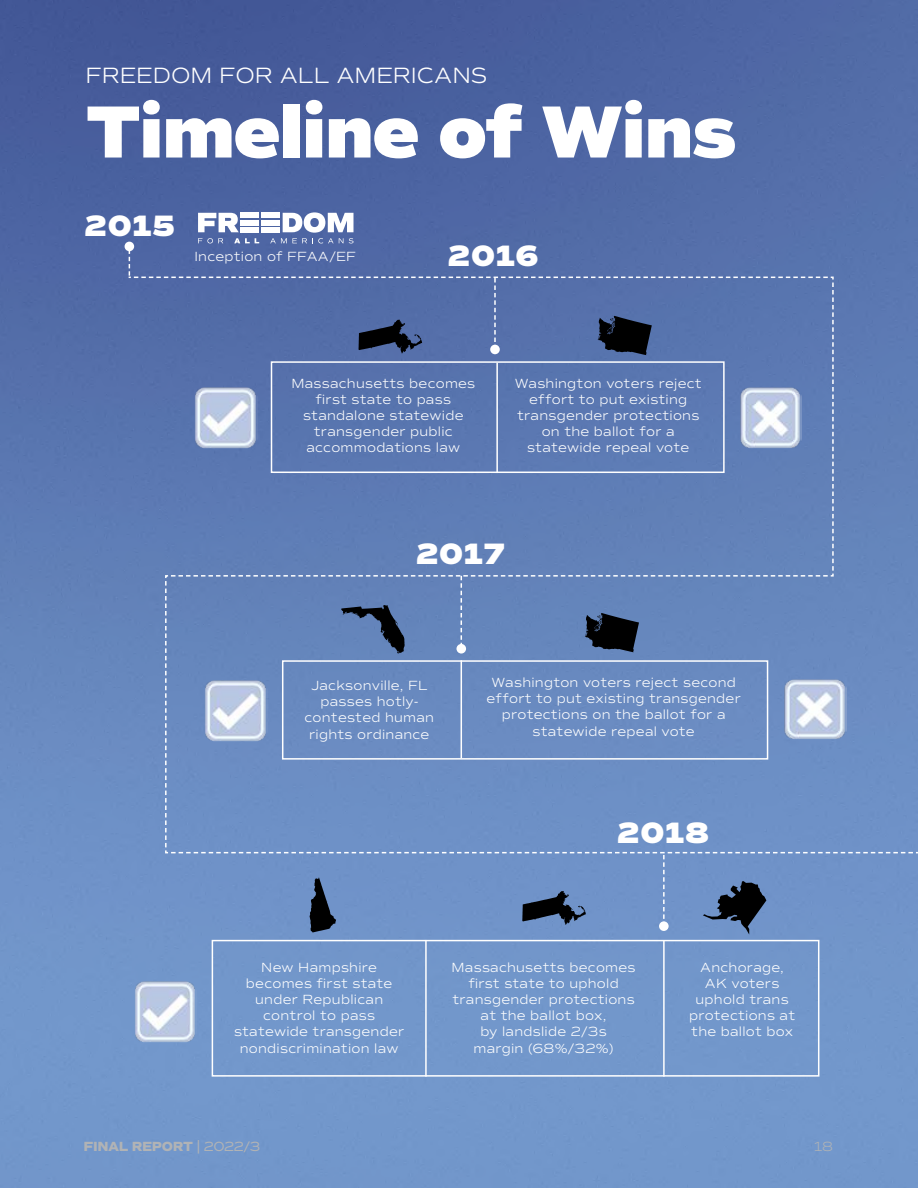
<style>
.page{position:relative;width:918px;height:1188px;background:#fff}
.page>*{position:absolute;margin:0;border:0;box-sizing:border-box;transform-origin:0 0}
.t1{font:800 75px "Commuters Sans";letter-spacing:-.03em;color:#fff}
.t2{font:800 30px "Commuters Sans";letter-spacing:.02em;color:#fff}
.t3{font:300 22.5px "Commuters Sans";color:#fff}
.t4{font:300 13.5px/16.2px "Commuters Sans";letter-spacing:.02em;color:#fff;text-align:center}
.t5{font:800 13.5px "Commuters Sans";letter-spacing:-.03em;color:#b1b3b5}
.t6{font:300 13.5px "Commuters Sans";color:#b1b3b5}
.s1{font-weight:400}
</style>
<div class="page">
<img style="left:0;top:0;width:918px;height:1188px">
<svg style="left:198px;top:238px;width:25px;height:5px"></svg>
<svg style="left:234px;top:238px;width:25px;height:5px"></svg>
<div style="left:241px;top:213px;width:18px;height:5px;background:#fff"></div>
<div style="left:241px;top:227px;width:18px;height:5px;background:#fff"></div>
<div style="left:241px;top:220px;width:18px;height:5px;background:#fff"></div>
<svg style="left:198px;top:213px;width:41px;height:19px"></svg>
<svg style="left:270px;top:212px;width:83px;height:31px"></svg>
<div style="left:262px;top:213px;width:18px;height:5px;background:#fff"></div>
<div style="left:262px;top:227px;width:18px;height:5px;background:#fff"></div>
<div style="left:262px;top:220px;width:18px;height:5px;background:#fff"></div>
<div style="left:125px;top:242px;width:9px;height:9px;background:#fff;border-radius:50%"></div>
<img style="left:133px;top:981px;width:64px;height:62px">
<div style="left:212px;top:940px;width:607px;height:137px;border:2px solid #fff"></div>
<hr style="left:425px;top:940px;width:2px;height:137px;background:#fff">
<hr style="left:663px;top:941px;width:2px;height:136px;background:#fff">
<svg style="left:129px;top:250px;width:789px;height:685px;background:#6583b9"></svg>
<h3 class="t3" style="left:85px;top:62px;width:404px">FREEDOM FOR ALL AMERICANS</h3>
<h1 class="t1" style="left:85px;top:86px;width:653px">Timeline of Wins</h1>
<h2 class="t2" style="left:85px;top:208px;width:92px">2015</h2>
<p class="t4" style="left:194px;top:249px;width:163px">Inception of FFAA/EF</p>
<h2 class="t2" style="left:448px;top:238px;width:92px">2016</h2>
<p class="t4" style="left:291px;top:375px;width:186px">Massachusetts becomes first state to pass standalone statewide transgender public accommodations law</p>
<p class="t4" style="left:515px;top:375px;width:188px">Washington voters reject effort to put existing transgender protections on the ballot for a statewide repeal vote</p>
<h2 class="t2" style="left:416px;top:535px;width:91px">2017</h2>
<p class="t4" style="left:305px;top:677px;width:131px">Jacksonville, FL passes hotly&shy;contested human rights ordinance</p>
<p class="t4" style="left:487px;top:674px;width:256px">Washington voters reject second effort to put existing transgender protections on the ballot for a statewide repeal vote</p>
<h2 class="t2" style="left:617px;top:814px;width:93px">2018</h2>
<p class="t4" style="left:234px;top:959px;width:172px">New Hampshire becomes first state under Republican control to pass statewide transgender nondiscrimination law</p>
<p class="t4" style="left:452px;top:959px;width:186px">Massachusetts becomes first state to uphold transgender protections at the ballot box,<br>by landslide 2/3s<br>margin (68%/32%)</p>
<p class="t4" style="left:689px;top:959px;width:108px">Anchorage,<br>AK voters uphold trans protections at the ballot box</p>
<p class="t5" style="left:84px;top:1138px;width:178px">FINAL REPORT <span class="s1">| 2022/3</span></p>
<p class="t6" style="left:814px;top:1138px;width:20px">18</p>
</div>
